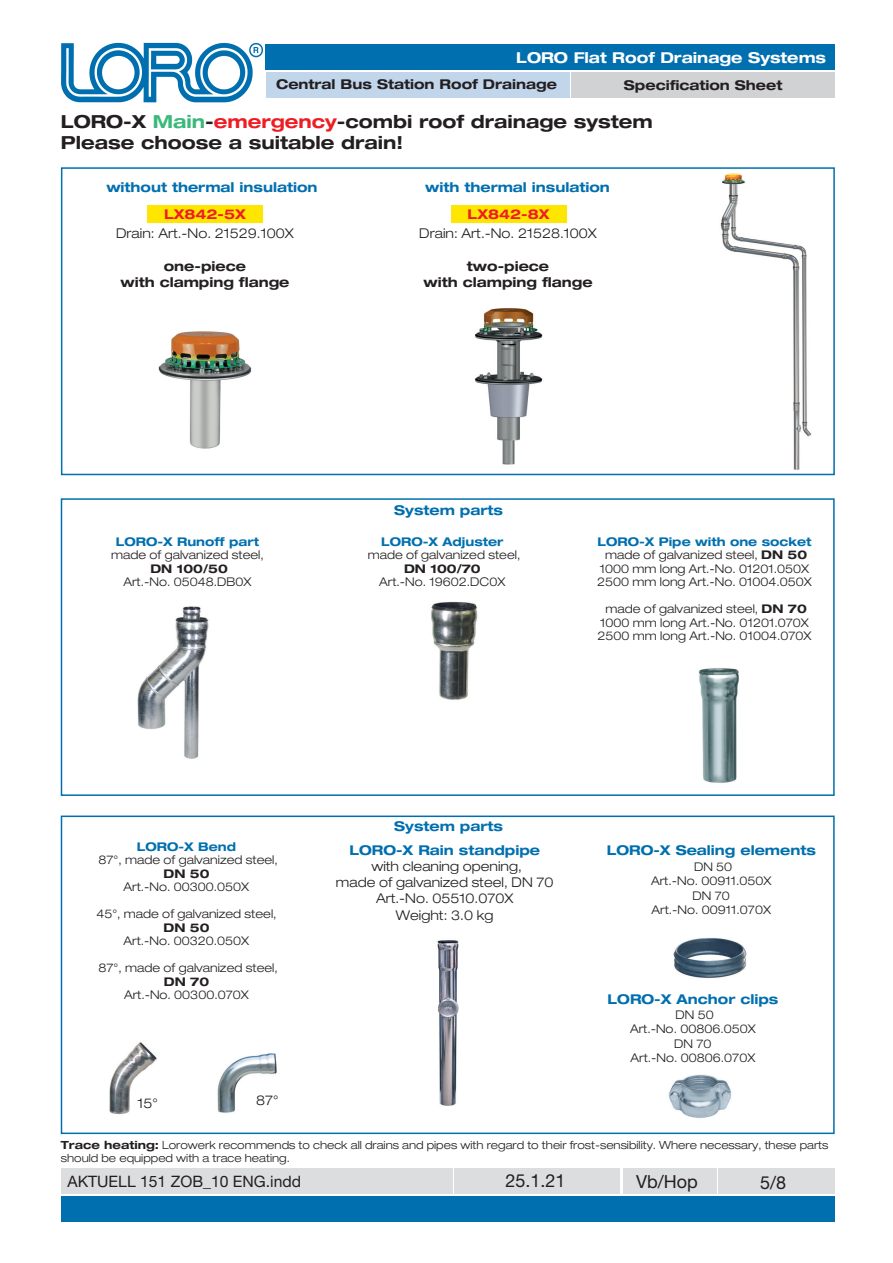
<style>
.page{position:relative;width:893px;height:1263px;background:#fff}
.page>*{position:absolute;margin:0;border:0;box-sizing:border-box;transform-origin:0 0}
.t1{font:700 expanded 18px/21.6px "Helvetica Neue LT Std";color:#231f20}
.t2{font:18px "Helvetica Neue LT Std";color:#231f20}
.t3{font:15.75px "Helvetica Neue LT Std";color:#231f20}
.t4{font:700 expanded 15px "Helvetica Neue LT Std";color:#fff}
.t5{font:300 expanded 13.5px/16.2px "Helvetica Neue LT Std";color:#231f20;text-align:center}
.t6{font:700 expanded 13.5px "Helvetica Neue LT Std";color:#006faf}
.t7{font:700 expanded 13.5px/16.2px "Helvetica Neue LT Std";color:#231f20;text-align:center}
.t8{font:700 expanded 13.5px "Helvetica Neue LT Std";color:#ee1d23}
.t9{font:300 expanded 12px/14.4px "Helvetica Neue LT Std";color:#231f20;text-align:center}
.t10{font:700 expanded 12px "Helvetica Neue LT Std";color:#006faf}
.t11{font:700 expanded 12px "Helvetica Neue LT Std";color:#231f20}
.t12{font:300 expanded 11.25px/13.5px "Helvetica Neue LT Std";color:#231f20}
.s1{color:#39b97a}
.s2{color:#ee1d23}
.s3{font-weight:700;color:#006faf}
.s4{font-weight:700}
</style>
<div class="page">
<div style="left:571px;top:72px;width:264px;height:26px;background:#d1d2d4"></div>
<div style="left:266px;top:72px;width:303px;height:26px;background:#c1d5eb"></div>
<div style="left:61px;top:1196px;width:774px;height:26px;background:#006faf"></div>
<div style="left:61px;top:1168px;width:391px;height:25px;background:#dcdddf"></div>
<div style="left:454px;top:1168px;width:166px;height:25px;background:#dcdddf"></div>
<div style="left:623px;top:1168px;width:93px;height:25px;background:#dcdddf"></div>
<div style="left:719px;top:1168px;width:116px;height:25px;background:#dcdddf"></div>
<img style="left:61px;top:42px;width:202px;height:61px">
<div style="left:266px;top:45px;width:569px;height:25px;background:#006faf"></div>
<div style="left:61px;top:167px;width:774px;height:308px;background:#fff;border:2px solid #006faf"></div>
<div style="left:147px;top:206px;width:116px;height:17px;background:#ffe601"></div>
<div style="left:451px;top:206px;width:115px;height:17px;background:#ffe601"></div>
<div style="left:61px;top:815px;width:774px;height:319px;background:#fff;border:2px solid #006faf"></div>
<div style="left:61px;top:498px;width:774px;height:298px;background:#fff;border:2px solid #006faf"></div>
<img style="left:699px;top:668px;width:40px;height:115px">
<img style="left:673px;top:938px;width:74px;height:41px">
<img style="left:668px;top:1074px;width:63px;height:44px">
<img style="left:437px;top:940px;width:22px;height:166px">
<img style="left:217px;top:1053px;width:60px;height:60px">
<img style="left:109px;top:1042px;width:48px;height:73px">
<img style="left:720px;top:173px;width:92px;height:297px">
<img style="left:431px;top:601px;width:47px;height:99px">
<img style="left:137px;top:606px;width:72px;height:153px">
<img style="left:158px;top:331px;width:94px;height:118px">
<img style="left:475px;top:308px;width:68px;height:157px">
<p class="t4" style="left:516px;top:48px;width:311px">LORO Flat Roof Drainage Systems</p>
<p class="t7" style="left:276px;top:76px;width:282px">Central Bus Station Roof Drainage</p>
<h1 class="t1" style="left:61px;top:110px;width:593px">LORO-X <span class="s1">Main</span>-<span class="s2">emergency</span>-combi roof drainage system<br>Please choose a suitable drain!</h1>
<p class="t7" style="left:624px;top:77px;width:160px">Specification Sheet</p>
<p class="t6" style="left:106px;top:178px;width:213px">without thermal insulation</p>
<p class="t6" style="left:425px;top:178px;width:186px">with thermal insulation</p>
<p class="t8" style="left:164px;top:206px;width:83px">LX842-5X</p>
<p class="t8" style="left:468px;top:206px;width:83px">LX842-8X</p>
<p class="t5" style="left:116px;top:225px;width:179px">Drain: Art.-No. 21529.100X</p>
<p class="t7" style="left:120px;top:257px;width:170px">one-piece<br>with clamping flange</p>
<p class="t5" style="left:419px;top:225px;width:179px">Drain: Art.-No. 21528.100X</p>
<p class="t7" style="left:424px;top:257px;width:170px">two-piece<br>with clamping flange</p>
<p class="t10" style="left:116px;top:534px;width:145px">LORO-X Runoff part</p>
<p class="t9" style="left:111px;top:548px;width:154px">made of galvanized steel,</p>
<p class="t11" style="left:150px;top:561px;width:79px">DN 100/50</p>
<p class="t9" style="left:123px;top:575px;width:129px">Art.-No. 05048.DB0X</p>
<p class="t6" style="left:394px;top:501px;width:110px">System parts</p>
<p class="t10" style="left:381px;top:534px;width:124px">LORO-X Adjuster</p>
<p class="t9" style="left:368px;top:548px;width:154px">made of galvanized steel,</p>
<p class="t11" style="left:404px;top:561px;width:78px">DN 100/70</p>
<p class="t9" style="left:379px;top:575px;width:128px">Art.-No. 19602.DC0X</p>
<p class="t6" style="left:394px;top:818px;width:110px">System parts</p>
<p class="t9" style="left:597px;top:535px;width:216px;line-height:13.5px"><span class="s3">LORO-X Pipe with one socket </span>made of galvanized steel, <span class="s4">DN 50<br></span>1000 mm long Art.-No. 01201.050X<br>2500 mm long Art.-No. 01004.050X</p>
<p class="t9" style="left:597px;top:602px;width:215px;line-height:13.5px">made of galvanized steel, <span class="s4">DN 70<br></span>1000 mm long Art.-No. 01201.070X<br>2500 mm long Art.-No. 01004.070X</p>
<p class="t10" style="left:137px;top:838px;width:101px">LORO-X Bend</p>
<p class="t9" style="left:98px;top:852px;width:181px">87°, made of galvanized steel,</p>
<p class="t11" style="left:163px;top:865px;width:48px">DN 50</p>
<p class="t9" style="left:124px;top:879px;width:127px">Art.-No. 00300.050X</p>
<p class="t9" style="left:96px;top:906px;width:182px">45°, made of galvanized steel,</p>
<p class="t11" style="left:163px;top:919px;width:48px">DN 50</p>
<p class="t9" style="left:124px;top:933px;width:127px">Art.-No. 00320.050X</p>
<p class="t9" style="left:98px;top:960px;width:181px">87°, made of galvanized steel,</p>
<p class="t11" style="left:164px;top:973px;width:47px">DN 70</p>
<p class="t9" style="left:124px;top:987px;width:126px">Art.-No. 00300.070X</p>
<p class="t6" style="left:608px;top:991px;width:172px">LORO-X Anchor clips</p>
<p class="t9" style="left:630px;top:1007px;width:127px">DN 50<br>Art.-No. 00806.050X<br>DN 70<br>Art.-No. 00806.070X</p>
<p class="t6" style="left:349px;top:841px;width:192px">LORO-X Rain standpipe</p>
<p class="t5" style="left:336px;top:858px;width:219px">with cleaning opening,<br>made of galvanized steel, DN 70<br>Art.-No. 05510.070X<br>Weight: 3.0 kg</p>
<p class="t6" style="left:607px;top:841px;width:211px">LORO-X Sealing elements</p>
<p class="t9" style="left:651px;top:859px;width:122px">DN 50<br>Art.-No. 00911.050X<br>DN 70<br>Art.-No. 00911.070X</p>
<p class="t5" style="left:138px;top:1094px;width:22px">15°</p>
<p class="t5" style="left:256px;top:1092px;width:24px">87°</p>
<p class="t12" style="left:61px;top:1138px;width:769px"><span class="s4">Trace heating:</span> Lorowerk recommends to check all drains and pipes with regard to their frost-sensibility. Where necessary, these parts should be equipped with a trace heating.</p>
<h2 class="t3" style="left:67px;top:1172px;width:235px">AKTUELL 151 ZOB_10 ENG.indd</h2>
<h1 class="t2" style="left:505px;top:1170px;width:62px">25.1.21</h1>
<h1 class="t2" style="left:636px;top:1170px;width:63px">Vb/Hop</h1>
<h1 class="t2" style="left:760px;top:1172px;width:28px">5/8</h1>
</div>
